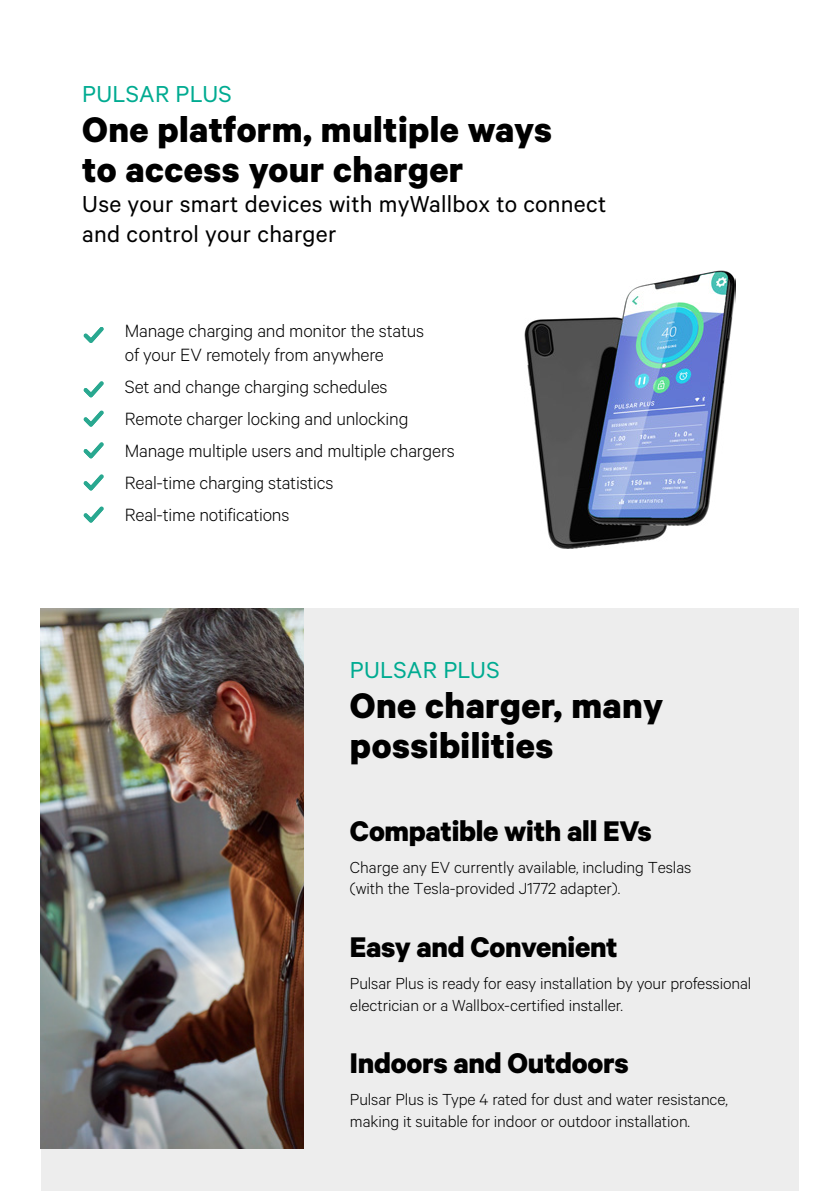
<style>
.page{position:relative;width:840px;height:1191px;background:#fff}
.page>*{position:absolute;margin:0;border:0;box-sizing:border-box;transform-origin:0 0}
.t1{font:700 40px/40px "Calibre";letter-spacing:.01em;color:#000}
.t2{font:700 32px "Calibre";letter-spacing:-.01em;color:#000}
.t3{font:26px/30px "Calibre";letter-spacing:.01em;color:#000}
.t4{font:26px "Calibre";letter-spacing:.01em;color:#00ab91}
.t5{font:300 20px/32px "Calibre";letter-spacing:-.01em;color:#000}
.t6{font:300 18px/22px "Calibre";letter-spacing:-.005em;color:#000}
</style>
<div class="page">
<div style="left:41px;top:609px;width:757px;height:582px;background:#ededed"></div>
<img style="left:524px;top:270px;width:211px;height:279px">
<svg style="left:83px;top:327px;width:21px;height:16px"></svg>
<svg style="left:83px;top:410px;width:21px;height:17px"></svg>
<svg style="left:83px;top:442px;width:21px;height:16px"></svg>
<svg style="left:83px;top:474px;width:21px;height:17px"></svg>
<svg style="left:83px;top:506px;width:21px;height:17px"></svg>
<svg style="left:83px;top:381px;width:21px;height:16px"></svg>
<img style="left:41px;top:609px;width:262px;height:539px">
<h3 class="t4" style="left:82px;top:79px;width:151px">PULSAR PLUS</h3>
<h1 class="t1" style="left:82px;top:108px;width:471px">One platform, multiple ways to access your charger</h1>
<h3 class="t3" style="left:82px;top:188px;width:525px">Use your smart devices with myWallbox to connect and control your charger</h3>
<p class="t5" style="left:125px;top:317px;width:300px;line-height:24px">Manage charging and monitor the status of your EV remotely from anywhere</p>
<p class="t5" style="left:125px;top:369px;width:331px">Set and change charging schedules<br>Remote charger locking and unlocking Manage multiple users and multiple chargers Real-time charging statistics<br>Real-time notifications</p>
<h3 class="t4" style="left:350px;top:654px;width:151px">PULSAR PLUS</h3>
<h1 class="t1" style="left:350px;top:684px;width:314px">One charger, many possibilities</h1>
<h2 class="t2" style="left:350px;top:811px;width:303px">Compatible with all EVs</h2>
<p class="t6" style="left:350px;top:855px;width:342px">Charge any EV currently available, including Teslas (with the Tesla-provided J1772 adapter).</p>
<h2 class="t2" style="left:350px;top:927px;width:269px">Easy and Convenient</h2>
<p class="t6" style="left:350px;top:971px;width:402px">Pulsar Plus is ready for easy installation by your professional electrician or a Wallbox-certified installer.</p>
<h2 class="t2" style="left:350px;top:1043px;width:280px">Indoors and Outdoors</h2>
<p class="t6" style="left:350px;top:1087px;width:379px">Pulsar Plus is Type 4 rated for dust and water resistance, making it suitable for indoor or outdoor installation.</p>
</div>
